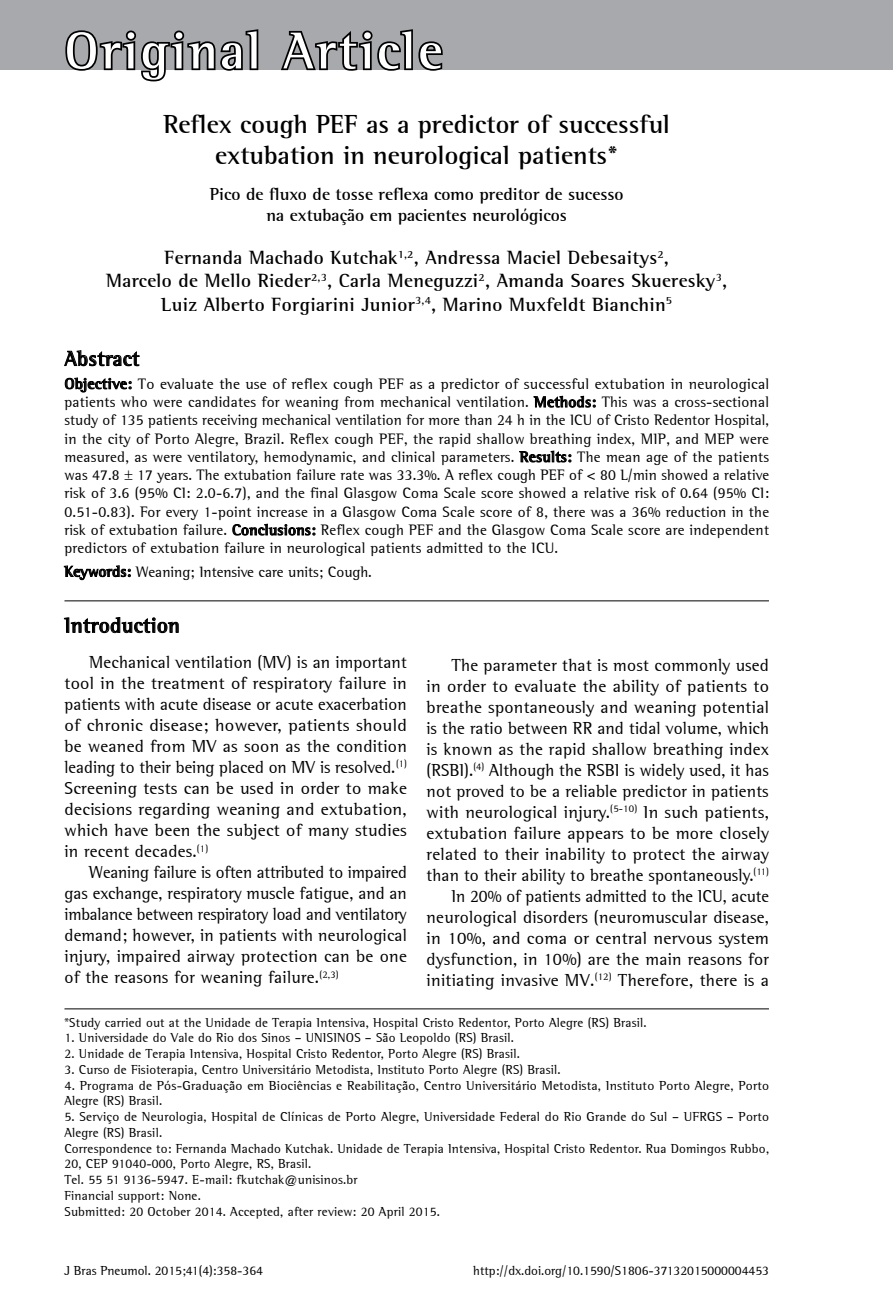
<style>
.page{position:relative;width:893px;height:1315px;background:#fff}
.page>*{position:absolute;margin:0;border:0;box-sizing:border-box;transform-origin:0 0}
.t1{font:700 52.5px "Libre Semi Serif S Si";letter-spacing:.05em;color:#fff}
.t2{font:700 26.25px/31.5px "Libre Semi Serif S Si";color:#000;text-align:center}
.t3{font:700 21px "Libre Semi Serif S Si";letter-spacing:.015em;color:#000}
.t4{font:700 19.25px/23.1px "Libre Semi Serif S Si";letter-spacing:.015em;color:#000;text-align:center}
.t5{font:17.5px/21px "Libre Semi Serif S Si";letter-spacing:.015em;color:#000;text-align:justify}
.t6{font:700 17.5px/21px "Libre Semi Serif S Si";color:#000;text-align:center}
.t7{font:15.22px/18.2px "Libre Semi Serif S Si";letter-spacing:.015em;color:#000;text-align:justify}
.t8{font:13.12px/15.8px "Libre Semi Serif S Si";letter-spacing:.015em;color:#000}
.s1{font-weight:700}
</style>
<div class="page">
<div style="left:0;top:0;width:893px;height:70px;background:#a7a9ac"></div>
<hr style="left:64px;top:600px;width:705px;height:1px;background:#000">
<svg style="left:65px;top:350px;width:74px;height:16px"></svg>
<svg style="left:65px;top:378px;width:66px;height:14px"></svg>
<svg style="left:534px;top:396px;width:61px;height:11px"></svg>
<svg style="left:519px;top:451px;width:52px;height:11px"></svg>
<svg style="left:233px;top:524px;width:82px;height:11px"></svg>
<svg style="left:64px;top:565px;width:67px;height:15px"></svg>
<hr style="left:64px;top:1008px;width:705px;height:1px;background:#000">
<svg style="left:64px;top:617px;width:115px;height:16px"></svg>
<svg style="left:65px;top:29px;width:194px;height:53px"></svg>
<svg style="left:281px;top:29px;width:162px;height:42px"></svg>
<h1 class="t1" style="left:64px;top:19px;width:380px">Original Article</h1>
<h2 class="t2" style="left:163px;top:108px;width:508px">Reflex cough PEF as a predictor of successful extubation in neurological patients*</h2>
<p class="t6" style="left:210px;top:184px;width:415px">Pico de fluxo de tosse reflexa como preditor de sucesso na extubação em pacientes neurológicos</p>
<p class="t4" style="left:106px;top:246px;width:622px">Fernanda Machado Kutchak<sup>1,2</sup>, Andressa Maciel Debesaitys<sup>2</sup>,<br>Marcelo de Mello Rieder<sup>2,3</sup>, Carla Meneguzzi<sup>2</sup>, Amanda Soares Skueresky<sup>3</sup>,<br>Luiz Alberto Forgiarini Junior<sup>3,4</sup>, Marino Muxfeldt Bianchin<sup>5</sup></p>
<p class="t3" style="left:64px;top:346px;width:77px">Abstract</p>
<p class="t7" style="left:64px;top:374px;width:706px"><span class="s1">Objective:</span> To evaluate the use of reflex cough PEF as a predictor of successful extubation in neurological patients who were candidates for weaning from mechanical ventilation. <span class="s1">Methods:</span> This was a cross-sectional study of 135 patients receiving mechanical ventilation for more than 24 h in the ICU of Cristo Redentor Hospital, in the city of Porto Alegre, Brazil. Reflex cough PEF, the rapid shallow breathing index, MIP, and MEP were measured, as were ventilatory, hemodynamic, and clinical parameters. <span class="s1">Results:</span> The mean age of the patients was 47.8 17 years. The extubation failure rate was 33.3%. A reflex cough PEF of &lt; 80 L/min showed a relative risk of 3.6 (95% CI: 2.0-6.7), and the final Glasgow Coma Scale score showed a relative risk of 0.64 (95% CI:<br>0.51-0.83). For every 1-point increase in a Glasgow Coma Scale score of 8, there was a 36% reduction in the risk of extubation failure. <span class="s1">Conclusions:</span> Reflex cough PEF and the Glasgow Coma Scale score are independent predictors of extubation failure in neurological patients admitted to the ICU.</p>
<p class="t7" style="left:64px;top:562px;width:309px"><span class="s1">Keywords:</span> Weaning; Intensive care units; Cough.</p>
<p class="t3" style="left:64px;top:612px;width:117px">Introduction</p>
<p class="t5" style="left:64px;top:652px;width:344px;text-indent:25px">Mechanical ventilation (MV) is an important tool in the treatment of respiratory failure in patients with acute disease or acute exacerbation of chronic disease; however, patients should be weaned from MV as soon as the condition leading to their being placed on MV is resolved.<sup>(1)<br></sup>Screening tests can be used in order to make decisions regarding weaning and extubation, which have been the subject of many studies in recent decades.<sup>(1)</sup></p>
<p class="t5" style="left:64px;top:862px;width:344px;text-indent:25px">Weaning failure is often attributed to impaired gas exchange, respiratory muscle fatigue, and an imbalance between respiratory load and ventilatory demand; however, in patients with neurological injury, impaired airway protection can be one of the reasons for weaning failure.<sup>(2,3)</sup></p>
<p class="t5" style="left:427px;top:654px;width:344px;text-align:right">The parameter that is most commonly used<br>in order to evaluate the ability of patients to breathe spontaneously and weaning potential is the ratio between RR and tidal volume, which is known as the rapid shallow breathing index (RSBI).<sup>(4)</sup> Although the RSBI is widely used, it has not proved to be a reliable predictor in patients with neurological injury.<sup>(5-10)</sup> In such patients, extubation failure appears to be more closely related to their inability to protect the airway than to their ability to breathe spontaneously.<sup>(11)<br></sup>In 20% of patients admitted to the ICU, acute neurological disorders (neuromuscular disease, in 10%, and coma or central nervous system dysfunction, in 10%) are the main reasons for initiating invasive MV.<sup>(12)</sup> Therefore, there is a</p>
<p class="t8" style="left:64px;top:1014px;width:584px">*Study carried out at the Unidade de Terapia Intensiva, Hospital Cristo Redentor, Porto Alegre (RS) Brasil.</p>
<p class="t8" style="left:64px;top:1030px;width:451px">1. Universidade do Vale do Rio dos Sinos – UNISINOS – São Leopoldo (RS) Brasil.</p>
<p class="t8" style="left:64px;top:1045px;width:457px">2. Unidade de Terapia Intensiva, Hospital Cristo Redentor, Porto Alegre (RS) Brasil.</p>
<p class="t8" style="left:64px;top:1061px;width:498px">3. Curso de Fisioterapia, Centro Universitário Metodista, Instituto Porto Alegre (RS) Brasil.</p>
<p class="t8" style="left:64px;top:1077px;width:706px">4. Programa de Pós-Graduação em Biociências e Reabilitação, Centro Universitário Metodista, Instituto Porto Alegre, Porto<br>Alegre (RS) Brasil.</p>
<p class="t8" style="left:64px;top:1108px;width:706px">5. Serviço de Neurologia, Hospital de Clínicas de Porto Alegre, Universidade Federal do Rio Grande do Sul – UFRGS – Porto Alegre (RS) Brasil.<br>Correspondence to: Fernanda Machado Kutchak. Unidade de Terapia Intensiva, Hospital Cristo Redentor. Rua Domingos Rubbo, 20, CEP 91040-000, Porto Alegre, RS, Brasil.<br>Tel. 55 51 9136-5947. E-mail: fkutchak@unisinos.br<br>Financial support: None.<br>Submitted: 20 October 2014. Accepted, after review: 20 April 2015.</p>
<p class="t8" style="left:64px;top:1263px;width:200px">J Bras Pneumol. 2015;41(4):358-364</p>
<p class="t8" style="left:473px;top:1263px;width:297px">http://dx.doi.org/10.1590/S1806-37132015000004453</p>
</div>
